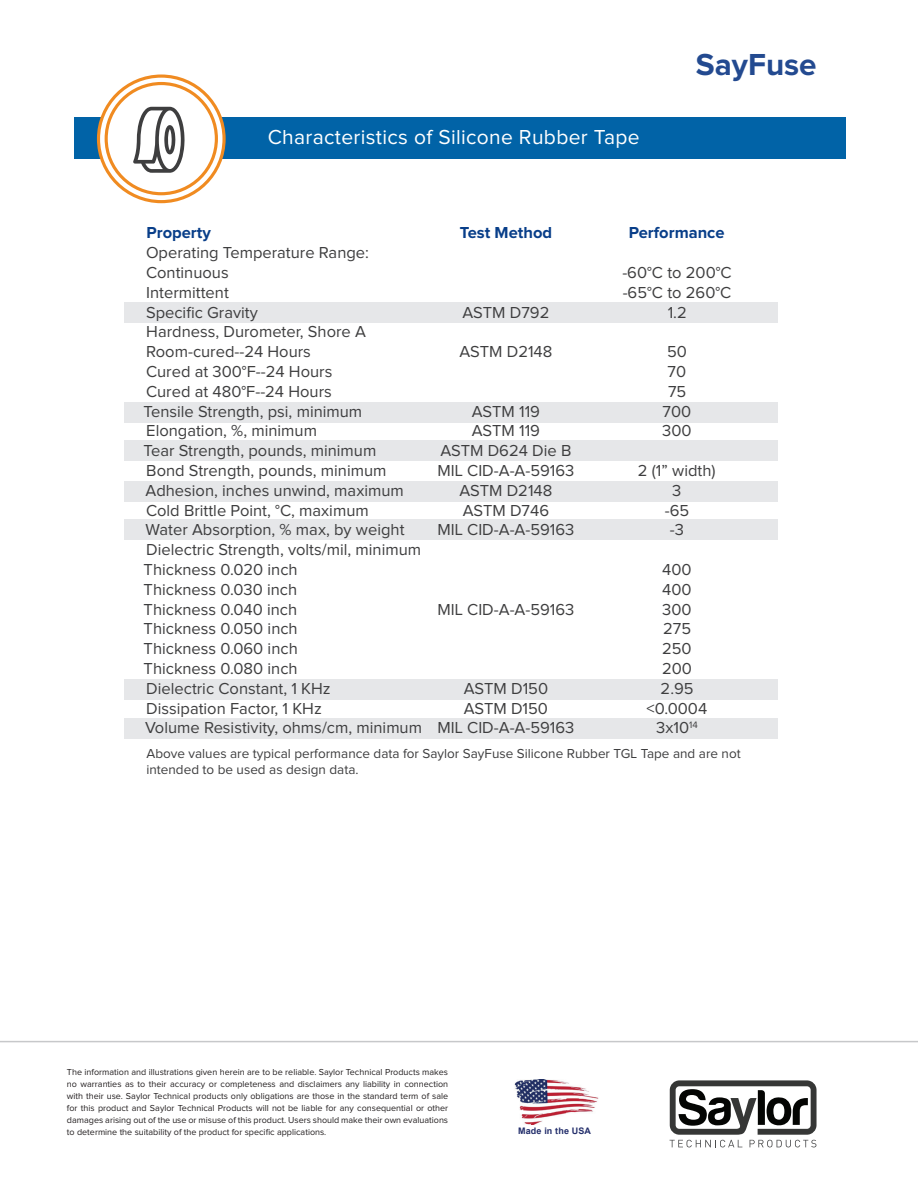
<style>
.page{position:relative;width:918px;height:1188px;background:#fff}
.page>*{position:absolute;margin:0;border:0;box-sizing:border-box;transform-origin:0 0}
.t1{font:700 31.5px "Proxima Nova";color:#234a90}
.t2{font:21px "Proxima Nova";letter-spacing:.015em;color:#fff}
.t3{font:16.5px/19.8px "Proxima Nova";color:#3e3e3f}
.t4{font:700 16.5px "Proxima Nova";color:#083e89}
.t5{font:13.5px/16.2px "Proxima Nova";color:#3e3e3f}
.t6{font:9px/12px "Proxima Nova";color:#231f20;text-align:justify}
.t7{font:700 9px "Arial";letter-spacing:.015em;color:#232e6b}
</style>
<div class="page">
<hr style="left:0;top:1041px;width:918px;height:1px;background:#c7c8ca">
<svg style="left:670px;top:1080px;width:147px;height:67px"></svg>
<img style="left:514px;top:1079px;width:85px;height:46px">
<div style="left:74px;top:118px;width:772px;height:41px;background:#0163a7"></div>
<svg style="left:99px;top:76px;width:125px;height:126px"></svg>
<div style="left:97px;top:75px;width:129px;height:128px;border:3px solid #f08b21;border-radius:50%"></div>
<div style="left:105px;top:82px;width:113px;height:113px;border:3px solid #f08b21;border-radius:50%"></div>
<div style="left:124px;top:303px;width:654px;height:20px;background:#e6e7e9"></div>
<div style="left:124px;top:403px;width:654px;height:20px;background:#e6e7e9"></div>
<div style="left:124px;top:441px;width:654px;height:20px;background:#e6e7e9"></div>
<div style="left:124px;top:482px;width:654px;height:20px;background:#e6e7e9"></div>
<div style="left:124px;top:519px;width:654px;height:21px;background:#e6e7e9"></div>
<div style="left:124px;top:679px;width:654px;height:20px;background:#e6e7e9"></div>
<div style="left:124px;top:718px;width:654px;height:20px;background:#e6e7e9"></div>
<svg style="left:133px;top:107px;width:52px;height:66px"></svg>
<p class="t2" style="left:268px;top:128px;width:373px">Characteristics of Silicone Rubber Tape</p>
<h1 class="t1" style="left:696px;top:50px;width:122px">SayFuse</h1>
<p class="t4" style="left:146px;top:225px;width:66px">Property</p>
<p class="t4" style="left:460px;top:225px;width:94px">Test Method</p>
<p class="t4" style="left:629px;top:225px;width:97px">Performance</p>
<p class="t3" style="left:146px;top:243px;width:224px">Operating Temperature Range:<br>Continuous</p>
<p class="t3" style="left:622px;top:263px;width:111px">-60°C to 200°C</p>
<p class="t3" style="left:146px;top:283px;width:84px">Intermittent</p>
<p class="t3" style="left:623px;top:283px;width:110px">-65°C to 260°C</p>
<p class="t3" style="left:146px;top:303px;width:113px">Specific Gravity</p>
<p class="t3" style="left:463px;top:303px;width:88px">ASTM D792</p>
<p class="t3" style="left:668px;top:303px;width:21px">1.2</p>
<p class="t3" style="left:146px;top:323px;width:221px">Hardness, Durometer, Shore A<br>Room-cured--24 Hours</p>
<p class="t3" style="left:460px;top:342px;width:94px">ASTM D2148</p>
<p class="t3" style="left:667px;top:342px;width:21px">50</p>
<p class="t3" style="left:146px;top:362px;width:188px">Cured at 300°F--24 Hours</p>
<p class="t3" style="left:668px;top:362px;width:20px">70</p>
<p class="t3" style="left:146px;top:382px;width:187px">Cured at 480°F--24 Hours</p>
<p class="t3" style="left:668px;top:382px;width:20px">75</p>
<p class="t3" style="left:144px;top:402px;width:220px">Tensile Strength, psi, minimum</p>
<p class="t3" style="left:472px;top:402px;width:70px">ASTM 119</p>
<p class="t3" style="left:663px;top:402px;width:30px">700</p>
<p class="t3" style="left:146px;top:422px;width:172px">Elongation, %, minimum</p>
<p class="t3" style="left:472px;top:422px;width:70px">ASTM 119</p>
<p class="t3" style="left:662px;top:422px;width:31px">300</p>
<p class="t3" style="left:144px;top:441px;width:234px">Tear Strength, pounds, minimum</p>
<p class="t3" style="left:441px;top:441px;width:132px">ASTM D624 Die B</p>
<p class="t3" style="left:146px;top:461px;width:242px">Bond Strength, pounds, minimum</p>
<p class="t3" style="left:438px;top:461px;width:138px">MIL CID-A-A-59163</p>
<p class="t3" style="left:638px;top:461px;width:79px">2 (1” width)</p>
<p class="t3" style="left:146px;top:481px;width:260px">Adhesion, inches unwind, maximum</p>
<p class="t3" style="left:460px;top:481px;width:94px">ASTM D2148</p>
<p class="t3" style="left:672px;top:481px;width:11px">3</p>
<p class="t3" style="left:146px;top:501px;width:224px">Cold Brittle Point, °C, maximum</p>
<p class="t3" style="left:463px;top:501px;width:88px">ASTM D746</p>
<p class="t3" style="left:665px;top:501px;width:26px">-65</p>
<p class="t3" style="left:146px;top:521px;width:260px">Water Absorption, % max, by weight</p>
<p class="t3" style="left:438px;top:521px;width:138px">MIL CID-A-A-59163</p>
<p class="t3" style="left:670px;top:521px;width:16px">-3</p>
<p class="t3" style="left:144px;top:540px;width:279px">Dielectric Strength, volts/mil, minimum<br>Thickness 0.020 inch</p>
<p class="t3" style="left:662px;top:560px;width:31px">400</p>
<p class="t3" style="left:144px;top:580px;width:155px">Thickness 0.030 inch</p>
<p class="t3" style="left:662px;top:580px;width:31px">400</p>
<p class="t3" style="left:144px;top:600px;width:155px">Thickness 0.040 inch</p>
<p class="t3" style="left:438px;top:600px;width:138px">MIL CID-A-A-59163</p>
<p class="t3" style="left:662px;top:600px;width:31px">300</p>
<p class="t3" style="left:144px;top:620px;width:156px">Thickness 0.050 inch</p>
<p class="t3" style="left:663px;top:620px;width:29px">275</p>
<p class="t3" style="left:144px;top:639px;width:156px">Thickness 0.060 inch</p>
<p class="t3" style="left:662px;top:639px;width:31px">250</p>
<p class="t3" style="left:144px;top:659px;width:155px">Thickness 0.080 inch</p>
<p class="t3" style="left:662px;top:659px;width:31px">200</p>
<p class="t3" style="left:146px;top:679px;width:186px">Dielectric Constant, 1 KHz</p>
<p class="t3" style="left:464px;top:679px;width:86px">ASTM D150</p>
<p class="t3" style="left:661px;top:679px;width:34px">2.95</p>
<p class="t3" style="left:146px;top:699px;width:177px">Dissipation Factor, 1 KHz</p>
<p class="t3" style="left:464px;top:699px;width:86px">ASTM D150</p>
<p class="t3" style="left:647px;top:699px;width:62px">&lt;0.0004</p>
<p class="t3" style="left:145px;top:719px;width:431px">Volume Resistivity, ohms/cm, minimum MIL CID-A-A-59163</p>
<p class="t3" style="left:656px;top:719px;width:43px">3x10<sup>14</sup></p>
<p class="t5" style="left:146px;top:746px;width:596px">Above values are typical performance data for Saylor SayFuse Silicone Rubber TGL Tape and are not intended to be used as design data.</p>
<p class="t6" style="left:67px;top:1066px;width:383px">The information and illustrations given herein are to be reliable. Saylor Technical Products makes no warranties as to their accuracy or completeness and disclaimers any liability in connection with their use. Saylor Technical products only obligations are those in the standard term of sale for this product and Saylor Technical Products will not be liable for any consequential or other damages arising out of the use or misuse of this product. Users should make their own evaluations to determine the suitability of the product for specific applications.</p>
<p class="t7" style="left:518px;top:1124px;width:74px">Made in the USA</p>
</div>
